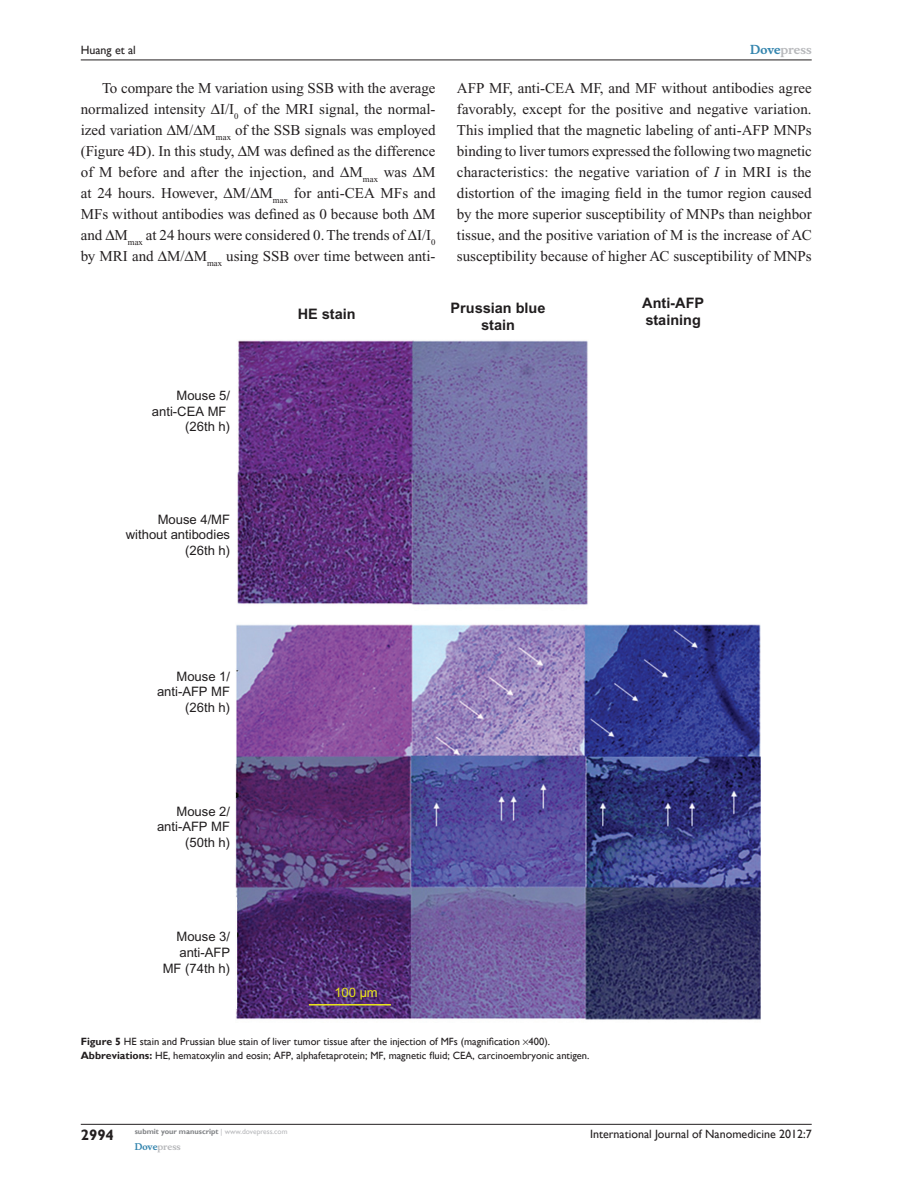
<style>
.page{position:relative;width:918px;height:1188px;background:#fff}
.page>*{position:absolute;margin:0;border:0;box-sizing:border-box;transform-origin:0 0}
.Tx{font:15px/21px "Times New Roman";color:#231f20;text-align:justify}
.t1{font:700 15px "Gill Sans";color:#231f20}
.t2{font:700 14.4px/17.4px "Arial";color:#201d1e;text-align:center}
.t3{font:13.05px/15.6px "Arial";color:#201d1e;text-align:right}
.t4{font:13.05px "Arial";color:#e9e619}
.t5{font:12px "Gill Sans";color:#231f20}
.t6{font:700 12px "Musee";color:#b8b9bc}
.TSNRI{font:10.5px "Gill Sans";color:#231f20}
.FC{font:10.5px "Gill Sans";color:#231f20}
.t7{font:700 9px "Musee";color:#b8b9bc}
.t8{font:700 7.5px "Gill Sans";color:#808285}
.s1{color:#3485ae}
.s2{font-style:italic}
.s3{font-weight:700}
.s4{font-weight:400;color:#b8b9bc}
</style>
<div class="page">
<img style="left:236px;top:340px;width:525px;height:680px">
<hr style="left:309px;top:1004px;width:82px;height:2px;background:#e9e619">
<hr style="left:81px;top:1124px;width:731px;height:1px;background:#231f20">
<hr style="left:81px;top:60px;width:731px;height:1px;background:#231f20">
<p class="t5" style="left:81px;top:43px;width:57px">Huang et al</p>
<p class="t6" style="left:750px;top:43px;width:63px"><span class="s1">Dove</span>press</p>
<p class="Tx" style="left:81px;top:77px;width:356px;text-indent:21px">To compare the M variation using SSB with the average normalized intensity ∆I/I<sub>0</sub> of the MRI signal, the normal&shy;ized variation ∆M/∆M<sub>max</sub> of the SSB signals was employed (Figure 4D). In this study, ∆M was defined as the difference of M before and after the injection, and ∆M<sub>max</sub> was ∆M at 24 hours. However, ∆M/∆M<sub>max</sub> for anti-CEA MFs and MFs without antibodies was defined as 0 because both ∆M and ∆M<sub>max</sub> at 24 hours were considered 0. The trends of ∆I/I<sub>0 </sub>by MRI and ∆M/∆M<sub>max</sub> using SSB over time between anti-</p>
<p class="Tx" style="left:457px;top:77px;width:357px">AFP MF, anti-CEA MF, and MF without antibodies agree favorably, except for the positive and negative variation.<br>This implied that the magnetic labeling of anti-AFP MNPs binding to liver tumors expressed the following two magnetic characteristics: the negative variation of <span class="s2">I</span> in MRI is the distortion of the imaging field in the tumor region caused by the more superior susceptibility of MNPs than neighbor tissue, and the positive variation of M is the increase of AC susceptibility because of higher AC susceptibility of MNPs</p>
<p class="t3" style="left:152px;top:388px;width:80px">Mouse 5/ anti-CEA MF (26th h)</p>
<p class="t3" style="left:126px;top:512px;width:106px">Mouse 4/MF without antibodies (26th h)</p>
<p class="t3" style="left:157px;top:668px;width:75px">Mouse 1/ anti-AFP MF (26th h)</p>
<p class="t3" style="left:157px;top:804px;width:75px">Mouse 2/ anti-AFP MF (50th h)</p>
<p class="t3" style="left:163px;top:929px;width:69px">Mouse 3/ anti-AFP<br>MF (74th h)</p>
<p class="t2" style="left:298px;top:305px;width:59px">HE stain</p>
<p class="t2" style="left:451px;top:299px;width:96px">Prussian blue stain</p>
<p class="t2" style="left:642px;top:294px;width:63px;text-align:left">Anti-AFP staining</p>
<p class="t4" style="left:334px;top:985px;width:45px">100 µm</p>
<p class="FC" style="left:81px;top:1035px;width:471px"><span class="s3">Figure 5</span> HE stain and Prussian blue stain of liver tumor tissue after the injection of MFs (magnification 400).</p>
<p class="TSNRI" style="left:81px;top:1049px;width:510px"><span class="s3">Abbreviations:</span> HE, hematoxylin and eosin; AFP, alphafetaprotein; MF, magnetic fluid; CEA, carcinoembryonic antigen.</p>
<p class="t1" style="left:81px;top:1126px;width:35px">2994</p>
<p class="t8" style="left:135px;top:1127px;width:154px">submit your manuscript <span class="s4">| www.dovepress.com</span></p>
<p class="t7" style="left:135px;top:1141px;width:48px"><span class="s1">Dove</span>press</p>
<p class="t5" style="left:590px;top:1127px;width:223px">International Journal of Nanomedicine 2012:7</p>
</div>
